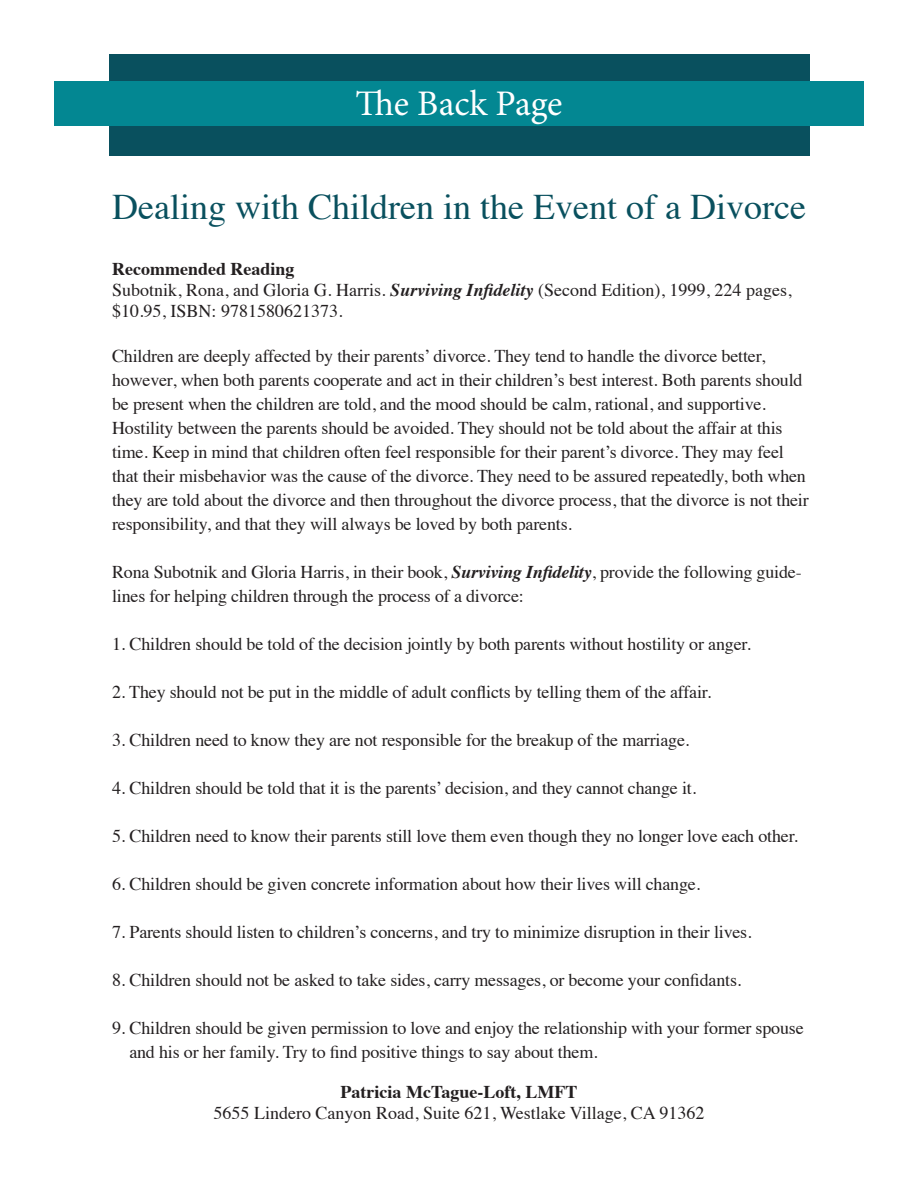
<style>
.page{position:relative;width:918px;height:1188px;background:#fff}
.page>*{position:absolute;margin:0;border:0;box-sizing:border-box;transform-origin:0 0}
.t1{font:36px "Times";color:#09505e}
.t2{font:36px "Minion Pro";letter-spacing:-.005em;color:#fff}
.t3{font:18px/24px "Times";letter-spacing:-.01em;color:#231f20}
.t4{font:700 18px "Times";color:#231f20}
.s1{font-weight:700;font-style:italic}
</style>
<div class="page">
<div style="left:109px;top:54px;width:701px;height:102px;background:#09505e"></div>
<div style="left:54px;top:81px;width:810px;height:44px;background:#038792"></div>
<p class="t2" style="left:355px;top:79px;width:209px">The Back Page</p>
<p class="t1" style="left:112px;top:173px;width:695px">Dealing with Children in the Event of a Divorce</p>
<p class="t4" style="left:112px;top:257px;width:184px">Recommended Reading</p>
<p class="t3" style="left:112px;top:278px;width:681px;line-height:21px">Subotnik, Rona, and Gloria G. Harris. <span class="s1">Surviving Infidelity</span> (Second Edition), 1999, 224 pages, $10.95, ISBN: 9781580621373.</p>
<p class="t3" style="left:112px;top:342px;width:698px">Children are deeply affected by their parents’ divorce. They tend to handle the divorce better, however, when both parents cooperate and act in their children’s best interest. Both parents should be present when the children are told, and the mood should be calm, rational, and supportive.<br>Hostility between the parents should be avoided. They should not be told about the affair at this time. Keep in mind that children often feel responsible for their parent’s divorce. They may feel that their misbehavior was the cause of the divorce. They need to be assured repeatedly, both when they are told about the divorce and then throughout the divorce process, that the divorce is not their responsibility, and that they will always be loved by both parents.</p>
<p class="t3" style="left:112px;top:558px;width:691px">Rona Subotnik and Gloria Harris, in their book, <span class="s1">Surviving Infidelity</span>, provide the following guide&shy;lines for helping children through the process of a divorce:</p>
<p class="t3" style="left:112px;top:630px;width:640px">1. Children should be told of the decision jointly by both parents without hostility or anger.</p>
<p class="t3" style="left:112px;top:678px;width:601px">2. They should not be put in the middle of adult conflicts by telling them of the affair.</p>
<p class="t3" style="left:112px;top:726px;width:579px">3. Children need to know they are not responsible for the breakup of the marriage.</p>
<p class="t3" style="left:112px;top:774px;width:586px">4. Children should be told that it is the parents’ decision, and they cannot change it.</p>
<p class="t3" style="left:112px;top:822px;width:687px">5. Children need to know their parents still love them even though they no longer love each other.</p>
<p class="t3" style="left:112px;top:870px;width:590px">6. Children should be given concrete information about how their lives will change.</p>
<p class="t3" style="left:112px;top:918px;width:641px">7. Parents should listen to children’s concerns, and try to minimize disruption in their lives.</p>
<p class="t3" style="left:112px;top:966px;width:631px">8. Children should not be asked to take sides, carry messages, or become your confidants.</p>
<p class="t3" style="left:129px;top:1014px;width:676px;text-indent:-17px">9. Children should be given permission to love and enjoy the relationship with your former spouse and his or her family. Try to find positive things to say about them.</p>
<p class="t4" style="left:341px;top:1080px;width:238px">Patricia McTague-Loft, LMFT</p>
<p class="t3" style="left:214px;top:1100px;width:492px">5655 Lindero Canyon Road, Suite 621, Westlake Village, CA 91362</p>
</div>
